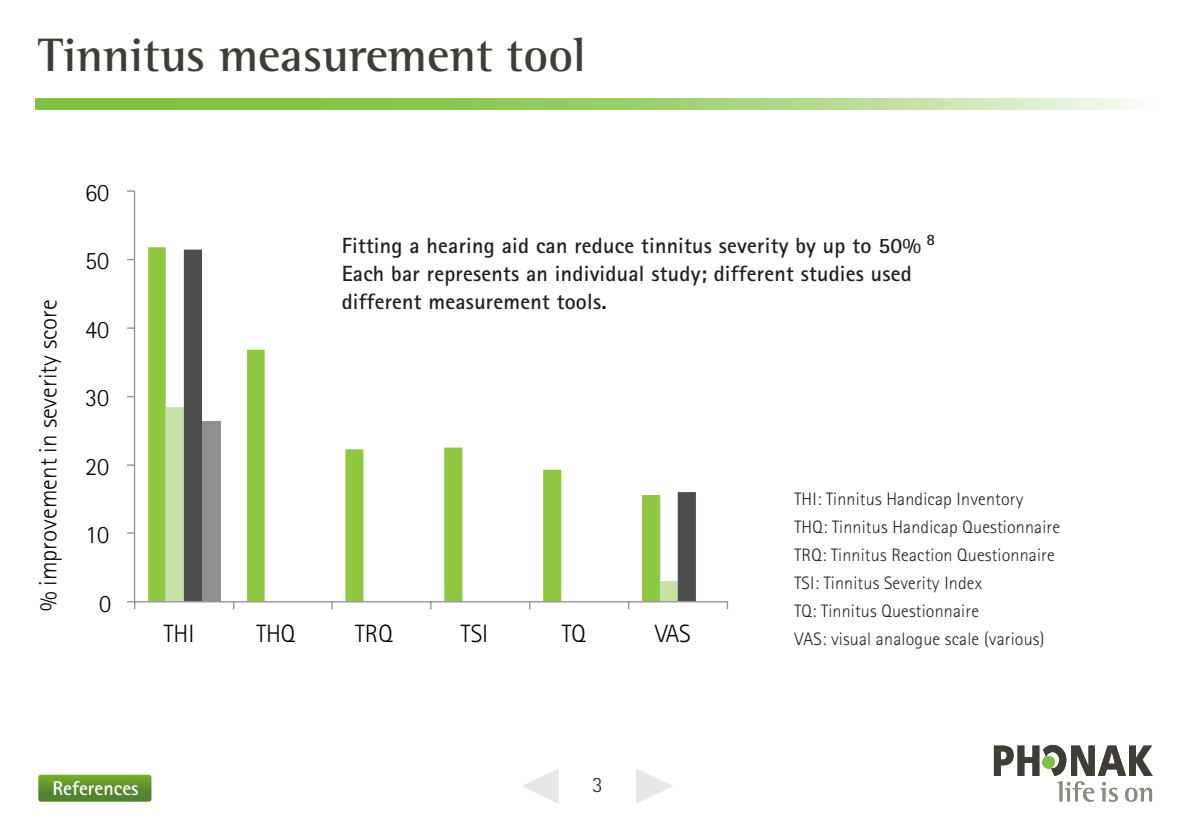
<style>
.page{position:relative;width:1191px;height:840px;background:#fff}
.page>*{position:absolute;margin:0;border:0;box-sizing:border-box;transform-origin:0 0}
.PHO_Headline_24pt_Gr{font:700 48px "Rotis Semi Serif Pro";color:#3f3d36}
.t1{font:300 25px "Rotis Sans Serif Pro";color:#010001}
.h_iPad_FLT_1{font:700 22px/28px "Rotis Sans Serif Pro";letter-spacing:.01em;color:#231f20}
.t2{font:300 22px "Rotis Sans Serif Pro";color:#231f20}
.PHO_Lead_14pt_LightG{font:700 20px "Rotis Sans Serif Pro";color:#fff}
.h_iPad_FLT_1-2{font:300 18px/28px "Rotis Sans Serif Pro";letter-spacing:.01em;color:#231f20}
</style>
<div class="page">
<svg style="left:522px;top:769px;width:37px;height:34px"></svg>
<svg style="left:994px;top:744px;width:158px;height:57px"></svg>
<svg style="left:35px;top:98px;width:1101px;height:11px;background:#a2d275"></svg>
<svg style="left:636px;top:769px;width:37px;height:34px"></svg>
<svg style="left:148px;top:247px;width:36px;height:353px;fill:#8fc740"></svg>
<div style="left:166px;top:407px;width:18px;height:193px;background:#c7e1a6"></div>
<svg style="left:184px;top:249px;width:512px;height:351px"></svg>
<div style="left:202px;top:420px;width:18px;height:181px;background:#8e9091"></div>
<hr style="left:134px;top:191px;width:1px;height:410px;background:#909398">
<svg style="left:127px;top:190px;width:7px;height:2px"></svg>
<hr style="left:134px;top:600px;width:593px;height:2px;background:#909398">
<svg style="left:127px;top:600px;width:8px;height:9px"></svg>
<img style="left:38px;top:774px;width:113px;height:27px">
<p class="PHO_Headline_24pt_Gr" style="left:38px;top:25px;width:549px">Tinnitus measurement tool</p>
<p class="t1" style="left:34px;top:611px;width:313px;rotate:-90deg">% improvement in severity score</p>
<p class="t1" style="left:85px;top:178px;width:26px">60</p>
<p class="t1" style="left:85px;top:246px;width:26px">50</p>
<p class="t1" style="left:85px;top:315px;width:26px">40</p>
<p class="t1" style="left:85px;top:383px;width:26px">30</p>
<p class="t1" style="left:85px;top:452px;width:26px">20</p>
<p class="t1" style="left:85px;top:520px;width:26px">10</p>
<p class="t1" style="left:99px;top:588px;width:14px">0</p>
<p class="h_iPad_FLT_1" style="left:342px;top:231px;width:595px">Fitting a hearing aid can reduce tinnitus severity by up to 50% <sup>8<br></sup>Each bar represents an individual study; different studies used different measurement tools.</p>
<p class="t1" style="left:164px;top:618px;width:32px">THI</p>
<p class="t1" style="left:256px;top:618px;width:40px">THQ</p>
<p class="t1" style="left:355px;top:618px;width:39px">TRQ</p>
<p class="t1" style="left:461px;top:618px;width:29px">TSI</p>
<p class="t1" style="left:562px;top:618px;width:26px">TQ</p>
<p class="t1" style="left:655px;top:618px;width:37px">VAS</p>
<p class="h_iPad_FLT_1-2" style="left:794px;top:484px;width:267px">THI: Tinnitus Handicap Inventory THQ: Tinnitus Handicap Questionnaire TRQ: Tinnitus Reaction Questionnaire TSI: Tinnitus Severity Index<br>TQ: Tinnitus Questionnaire<br>VAS: visual analogue scale (various)</p>
<p class="PHO_Lead_14pt_LightG" style="left:52px;top:774px;width:88px">References</p>
<p class="t2" style="left:592px;top:772px;width:12px">3</p>
</div>
